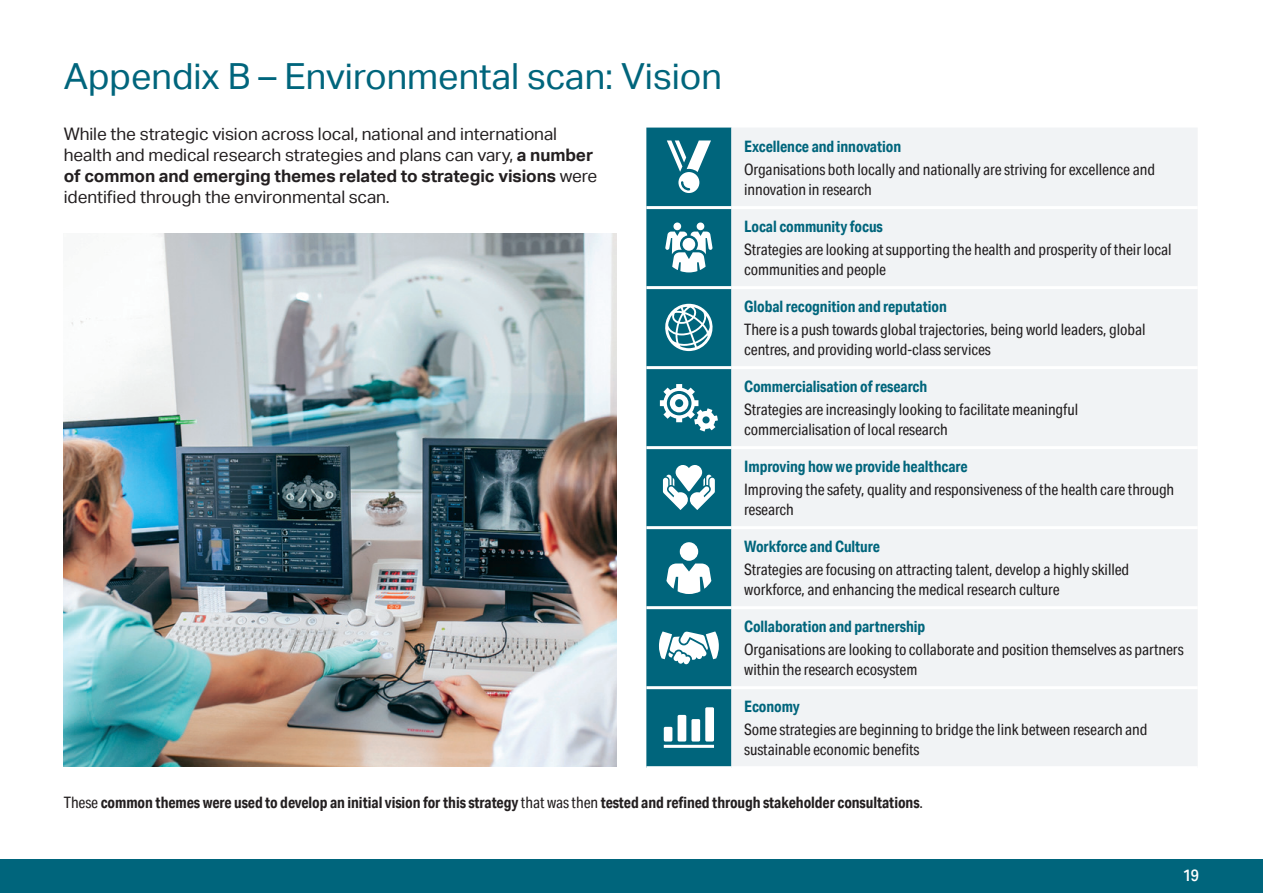
<style>
.page{position:relative;width:1263px;height:893px;background:#fff}
.page>*{position:absolute;margin:0;border:0;box-sizing:border-box;transform-origin:0 0}
.Headers{font:36px "Aktiv Grotesk";color:#00657c}
.Leader_Paragraph{font:17.25px/21px "Aktiv Grotesk";letter-spacing:-.005em;color:#231f20}
.t1{font:500 16.5px "Aktiv Grotesk Cd";color:#fff}
.Body_Copy{font:15.75px/19.5px "Aktiv Grotesk Cd";letter-spacing:-.005em;color:#231f20}
.Body_Copy-2{font:700 15.75px "Aktiv Grotesk Cd";letter-spacing:-.005em;color:#00657c}
.Body_Copy-3{font:700 15.75px "Aktiv Grotesk Cd";letter-spacing:-.005em;color:#231f20}
.s1{font-weight:700}
.s2{font-weight:400}
</style>
<div class="page">
<div style="left:0;top:859px;width:1263px;height:34px;background:#00657c"></div>
<div style="left:646px;top:128px;width:85px;height:638px;background:#00657c"></div>
<div style="left:731px;top:128px;width:466px;height:638px;background:#f1f3f5"></div>
<hr style="left:646px;top:206px;width:85px;height:3px;background:#fff">
<hr style="left:731px;top:206px;width:467px;height:3px;background:#fff">
<hr style="left:646px;top:286px;width:85px;height:3px;background:#fff">
<hr style="left:731px;top:286px;width:467px;height:3px;background:#fff">
<hr style="left:646px;top:366px;width:85px;height:3px;background:#fff">
<hr style="left:731px;top:366px;width:467px;height:3px;background:#fff">
<hr style="left:646px;top:446px;width:85px;height:3px;background:#fff">
<hr style="left:731px;top:446px;width:467px;height:3px;background:#fff">
<hr style="left:646px;top:526px;width:85px;height:3px;background:#fff">
<hr style="left:731px;top:526px;width:467px;height:3px;background:#fff">
<hr style="left:646px;top:606px;width:85px;height:3px;background:#fff">
<hr style="left:731px;top:606px;width:467px;height:3px;background:#fff">
<hr style="left:646px;top:686px;width:85px;height:3px;background:#fff">
<hr style="left:731px;top:686px;width:467px;height:3px;background:#fff">
<svg style="left:659px;top:631px;width:60px;height:33px"></svg>
<svg style="left:660px;top:384px;width:58px;height:48px"></svg>
<svg style="left:664px;top:707px;width:50px;height:41px"></svg>
<svg style="left:667px;top:140px;width:44px;height:53px"></svg>
<svg style="left:662px;top:304px;width:53px;height:47px"></svg>
<svg style="left:663px;top:465px;width:52px;height:45px"></svg>
<svg style="left:665px;top:222px;width:48px;height:50px"></svg>
<svg style="left:666px;top:542px;width:45px;height:52px"></svg>
<img style="left:64px;top:233px;width:553px;height:533px">
<p class="Headers" style="left:64px;top:56px;width:660px">Appendix B – Environmental scan: Vision</p>
<p class="Leader_Paragraph" style="left:64px;top:123px;width:535px">While the strategic vision across local, national and international health and medical research strategies and plans can vary, <span class="s1">a number of common and emerging themes related to strategic visions</span> were identified through the environmental scan.</p>
<p class="Body_Copy-2" style="left:744px;top:136px;width:159px">Excellence and innovation</p>
<p class="Body_Copy" style="left:744px;top:160px;width:412px">Organisations both locally and nationally are striving for excellence and innovation in research</p>
<p class="Body_Copy-2" style="left:744px;top:216px;width:140px">Local community focus</p>
<p class="Body_Copy" style="left:744px;top:240px;width:429px">Strategies are looking at supporting the health and prosperity of their local communities and people</p>
<p class="Body_Copy-2" style="left:744px;top:296px;width:204px">Global recognition and reputation</p>
<p class="Body_Copy" style="left:744px;top:320px;width:403px">There is a push towards global trajectories, being world leaders, global centres, and providing world-class services</p>
<p class="Body_Copy-2" style="left:744px;top:376px;width:185px">Commercialisation of research</p>
<p class="Body_Copy" style="left:744px;top:400px;width:335px">Strategies are increasingly looking to facilitate meaningful commercialisation of local research</p>
<p class="Body_Copy-2" style="left:744px;top:456px;width:225px">Improving how we provide healthcare</p>
<p class="Body_Copy" style="left:744px;top:480px;width:432px">Improving the safety, quality and responsiveness of the health care through research</p>
<p class="Body_Copy-2" style="left:744px;top:536px;width:137px">Workforce and Culture</p>
<p class="Body_Copy" style="left:744px;top:560px;width:387px">Strategies are focusing on attracting talent, develop a highly skilled workforce, and enhancing the medical research culture</p>
<p class="Body_Copy-2" style="left:744px;top:616px;width:183px">Collaboration and partnership</p>
<p class="Body_Copy" style="left:744px;top:640px;width:441px">Organisations are looking to collaborate and position themselves as partners within the research ecosystem</p>
<p class="Body_Copy-2" style="left:744px;top:696px;width:57px">Economy</p>
<p class="Body_Copy" style="left:744px;top:720px;width:405px">Some strategies are beginning to bridge the link between research and sustainable economic benefits</p>
<p class="Body_Copy-3" style="left:64px;top:793px;width:861px"><span class="s2">These</span> common themes were used to develop an initial vision for this strategy <span class="s2">that was then</span> tested and refined through stakeholder consultations<span class="s2">.</span></p>
<p class="t1" style="left:1183px;top:866px;width:18px">19</p>
</div>
